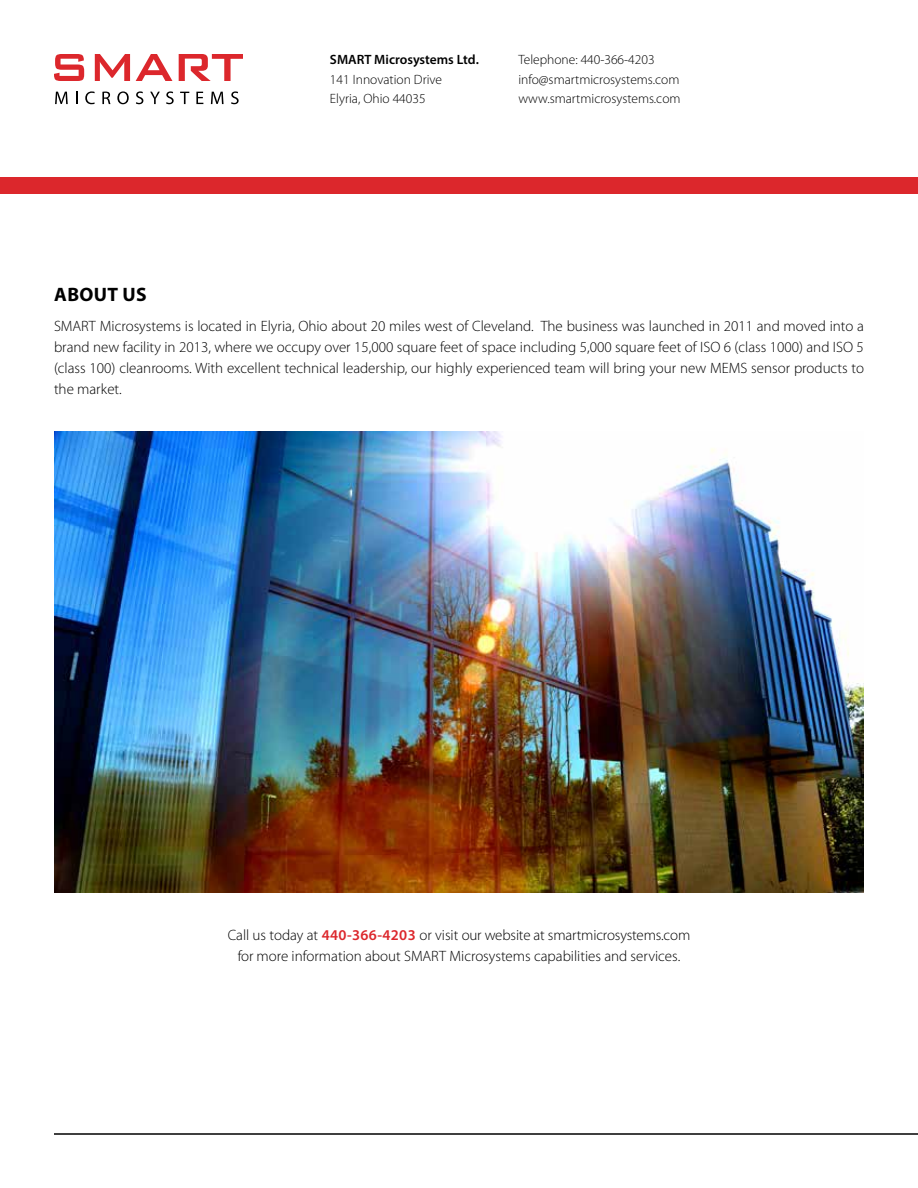
<style>
.page{position:relative;width:918px;height:1188px;background:#fff}
.page>*{position:absolute;margin:0;border:0;box-sizing:border-box;transform-origin:0 0}
.t1{font:700 19.5px "Myriad Pro";letter-spacing:.02em;color:#000}
.t2{font:300 15px/21px "Myriad Pro";color:#000;text-align:justify}
.t3{font:300 13.5px/19.5px "Myriad Pro";color:#000}
.t4{font:600 13.5px "Myriad Pro";color:#000}
.s1{font-weight:600;color:#dc272c}
</style>
<div class="page">
<hr style="left:54px;top:1133px;width:864px;height:2px;background:#000">
<svg style="left:54px;top:54px;width:30px;height:27px"></svg>
<svg style="left:95px;top:54px;width:35px;height:27px"></svg>
<svg style="left:136px;top:54px;width:36px;height:27px"></svg>
<svg style="left:179px;top:54px;width:64px;height:27px"></svg>
<svg style="left:55px;top:92px;width:13px;height:12px"></svg>
<svg style="left:76px;top:92px;width:2px;height:12px"></svg>
<svg style="left:85px;top:91px;width:10px;height:13px"></svg>
<svg style="left:102px;top:92px;width:9px;height:12px"></svg>
<svg style="left:117px;top:91px;width:12px;height:13px"></svg>
<svg style="left:136px;top:91px;width:7px;height:13px"></svg>
<svg style="left:150px;top:92px;width:10px;height:12px"></svg>
<svg style="left:166px;top:91px;width:8px;height:13px"></svg>
<svg style="left:180px;top:92px;width:9px;height:12px"></svg>
<svg style="left:196px;top:92px;width:7px;height:12px"></svg>
<svg style="left:211px;top:92px;width:13px;height:12px"></svg>
<svg style="left:231px;top:91px;width:8px;height:13px"></svg>
<div style="left:0;top:177px;width:918px;height:16px;background:#dc272c"></div>
<img style="left:54px;top:432px;width:810px;height:460px">
<p class="t4" style="left:330px;top:51px;width:150px">SMART Microsystems Ltd.</p>
<p class="t3" style="left:330px;top:70px;width:114px">141 Innovation Drive<br>Elyria, Ohio 44035</p>
<p class="t3" style="left:518px;top:50px;width:164px">Telephone: 440-366-4203 info@smartmicrosystems.com www.smartmicrosystems.com</p>
<h1 class="t1" style="left:54px;top:282px;width:94px">ABOUT US</h1>
<p class="t2" style="left:54px;top:316px;width:812px">SMART Microsystems is located in Elyria, Ohio about 20 miles west of Cleveland. The business was launched in 2011 and moved into a brand new facility in 2013, where we occupy over 15,000 square feet of space including 5,000 square feet of ISO 6 (class 1000) and ISO 5 (class 100) cleanrooms. With excellent technical leadership, our highly experienced team will bring your new MEMS sensor products to the market.</p>
<p class="t2" style="left:228px;top:924px;width:464px;text-align:center">Call us today at <span class="s1">440-366-4203</span> or visit our website at smartmicrosystems.com for more information about SMART Microsystems capabilities and services.</p>
</div>
